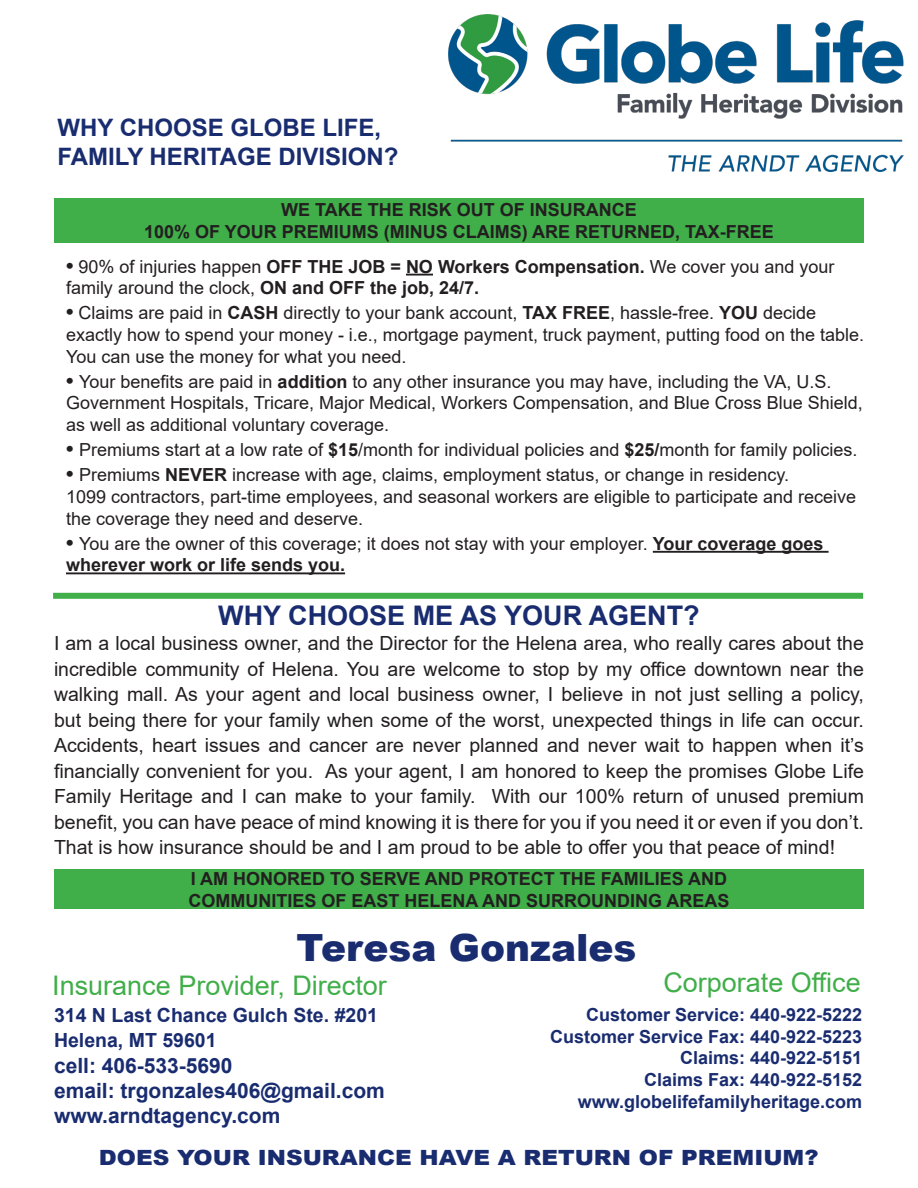
<style>
.page{position:relative;width:918px;height:1188px;background:#fff}
.page>*{position:absolute;margin:0;border:0;box-sizing:border-box;transform-origin:0 0}
.t1{font:900 37.5px "Arial";color:#192c70}
.t2{font:27px "Arial";color:#40ae49}
.t3{font:700 27px "Arial";color:#192c70}
.t4{font:700 24px "Arial";color:#192c70}
.t5{font:700 21px "Arial";color:#192c70}
.t6{font:900 21px "Arial";color:#192c70;scale:1.1 1}
.t7{font:19.5px/25.5px "Arial";color:#231f20;text-align:justify}
.t8{font:700 19.5px "Arial";color:#192c70}
.t9{font:18px/21.6px "Arial";color:#231f20}
.t10{font:700 18px "Arial";color:#231f20}
.t11{font:700 18px "Arial";color:#192c70}
.s1{font-weight:700;font-size:21px}
.s2{font-weight:700}
</style>
<div class="page">
<div style="left:54px;top:869px;width:810px;height:40px;background:#40ae49"></div>
<hr style="left:406px;top:274px;width:27px;height:2px;background:#231f20">
<hr style="left:653px;top:551px;width:176px;height:2px;background:#231f20">
<hr style="left:66px;top:572px;width:279px;height:2px;background:#231f20">
<img style="left:448px;top:14px;width:456px;height:157px">
<div style="left:54px;top:198px;width:810px;height:45px;background:#40ae49"></div>
<div style="left:53px;top:593px;width:810px;height:6px;background:#40ae49"></div>
<p class="t4" style="left:58px;top:111px;width:325px">WHY CHOOSE GLOBE LIFE,</p>
<p class="t4" style="left:58px;top:140px;width:342px">FAMILY HERITAGE DIVISION?</p>
<p class="t10" style="left:281px;top:197px;width:357px">WE TAKE THE RISK OUT OF INSURANCE</p>
<p class="t10" style="left:144px;top:219px;width:631px">100% OF YOUR PREMIUMS (MINUS CLAIMS) ARE RETURNED, TAX-FREE</p>
<p class="t9" style="left:66px;top:255px;width:770px"><span class="s1">•</span> 90% of injuries happen <span class="s2">OFF THE JOB = NO Workers Compensation.</span> We cover you and your family around the clock, <span class="s2">ON and OFF the job, 24/7.</span></p>
<p class="t9" style="left:66px;top:302px;width:800px"><span class="s1">•</span> Claims are paid in <span class="s2">CASH</span> directly to your bank account, <span class="s2">TAX FREE</span>, hassle-free. <span class="s2">YOU</span> decide exactly how to spend your money - i.e., mortgage payment, truck payment, putting food on the table.<br>You can use the money for what you need.</p>
<p class="t9" style="left:66px;top:371px;width:798px"><span class="s1">•</span> Your benefits are paid in <span class="s2">addition</span> to any other insurance you may have, including the VA, U.S.<br>Government Hospitals, Tricare, Major Medical, Workers Compensation, and Blue Cross Blue Shield, as well as additional voluntary coverage.</p>
<p class="t9" style="left:66px;top:439px;width:793px"><span class="s1">•</span> Premiums start at a low rate of <span class="s2">$15</span>/month for individual policies and <span class="s2">$25/</span>month for family policies.</p>
<p class="t9" style="left:66px;top:464px;width:725px"><span class="s1">•</span> Premiums <span class="s2">NEVER</span> increase with age, claims, employment status, or change in residency.</p>
<p class="t9" style="left:66px;top:486px;width:792px">1099 contractors, part-time employees, and seasonal workers are eligible to participate and receive the coverage they need and deserve.</p>
<p class="t9" style="left:66px;top:533px;width:759px"><span class="s1">•</span> You are the owner of this coverage; it does not stay with your employer. <span class="s2">Your coverage goes wherever work or life sends you.</span></p>
<p class="t3" style="left:218px;top:596px;width:483px">WHY CHOOSE ME AS YOUR AGENT?</p>
<p class="t7" style="left:54px;top:631px;width:812px">I am a local business owner, and the Director for the Helena area, who really cares about the incredible community of Helena. You are welcome to stop by my office downtown near the walking mall. As your agent and local business owner, I believe in not just selling a policy, but being there for your family when some of the worst, unexpected things in life can occur.<br>Accidents, heart issues and cancer are never planned and never wait to happen when it’s financially convenient for you. As your agent, I am honored to keep the promises Globe Life Family Heritage and I can make to your family. With our 100% return of unused premium benefit, you can have peace of mind knowing it is there for you if you need it or even if you don’t.<br>That is how insurance should be and I am proud to be able to offer you that peace of mind!</p>
<p class="t10" style="left:191px;top:866px;width:538px">I AM HONORED TO SERVE AND PROTECT THE FAMILIES AND</p>
<p class="t10" style="left:188px;top:888px;width:543px">COMMUNITIES OF EAST HELENA AND SURROUNDING AREAS</p>
<p class="t1" style="left:296px;top:920px;width:342px">Teresa Gonzales</p>
<p class="t2" style="left:52px;top:967px;width:336px">Insurance Provider, Director</p>
<p class="t8" style="left:54px;top:1002px;width:326px">314 N Last Chance Gulch Ste. #201</p>
<p class="t8" style="left:54px;top:1027px;width:164px">Helena, MT 59601</p>
<p class="t5" style="left:54px;top:1050px;width:180px">cell: 406-533-5690</p>
<p class="t5" style="left:54px;top:1076px;width:332px">email: trgonzales406@gmail.com</p>
<p class="t5" style="left:54px;top:1101px;width:228px">www.arndtagency.com</p>
<p class="t2" style="left:663px;top:964px;width:199px">Corporate Office</p>
<p class="t11" style="left:586px;top:1002px;width:278px">Customer Service: 440-922-5222</p>
<p class="t11" style="left:550px;top:1024px;width:314px">Customer Service Fax: 440-922-5223</p>
<p class="t11" style="left:680px;top:1045px;width:184px">Claims: 440-922-5151</p>
<p class="t11" style="left:644px;top:1067px;width:220px">Claims Fax: 440-922-5152</p>
<p class="t11" style="left:578px;top:1088px;width:286px">www.globelifefamilyheritage.com</p>
<p class="t6" style="left:99px;top:1142px;width:656px">DOES YOUR INSURANCE HAVE A RETURN OF PREMIUM?</p>
</div>
